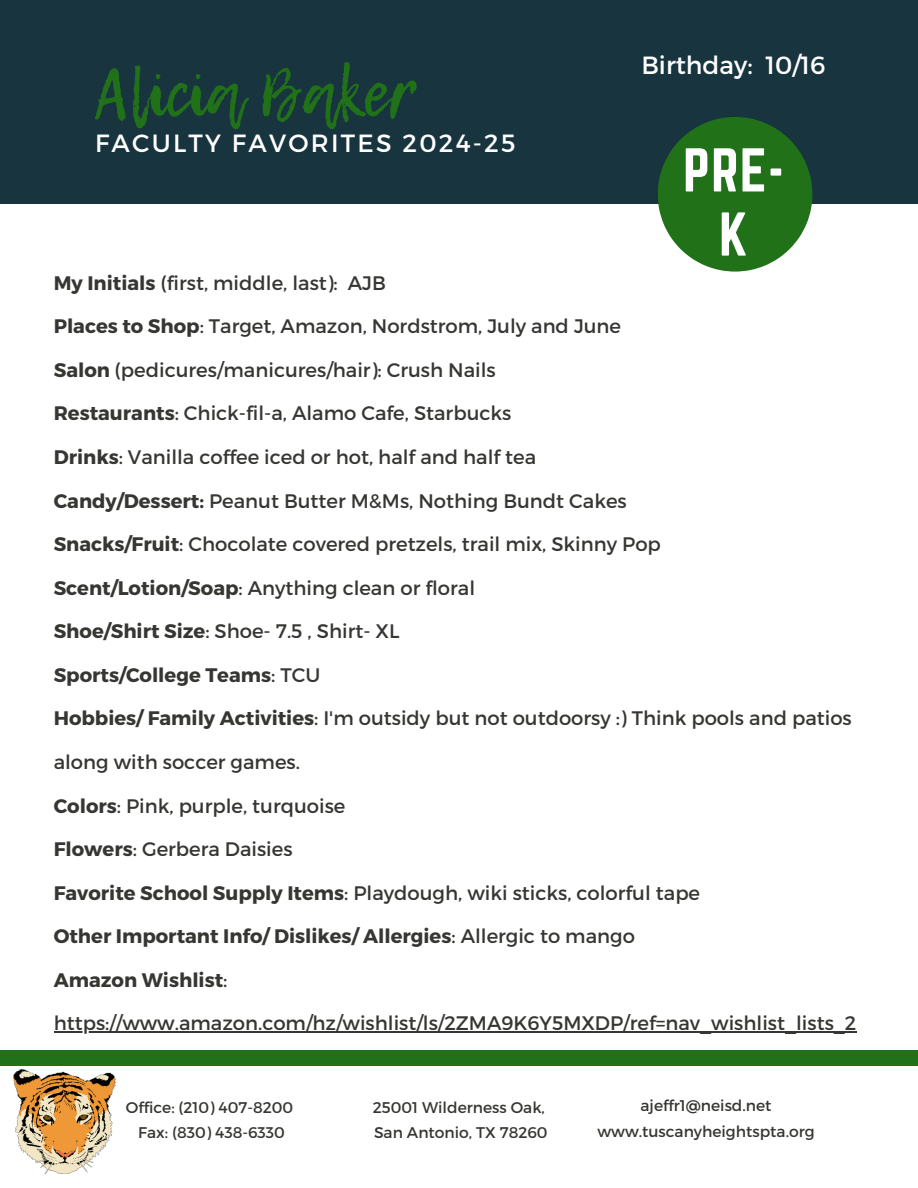
<style>
.page{position:relative;width:918px;height:1188px;background:#fff}
.page>*{position:absolute;margin:0;border:0;box-sizing:border-box;transform-origin:0 0}
.t1{font:65.4px "Lemon Tuesday";color:#217119}
.t2{font:54px/64.2px "Norwester";color:#fff;text-align:center}
.t3{font:24.9px "Montserrat";letter-spacing:.09em;color:#fff}
.t4{font:24.9px "Montserrat";color:#fff}
.t5{font:19.65px "Montserrat";color:#363633}
.t6{font:700 19.65px "Montserrat";color:#363633}
.t7{font:15.45px "Montserrat";color:#363633}
.s1{font-weight:700}
.s2{font-weight:400}
</style>
<div class="page">
<div style="left:0;top:0;width:918px;height:204px;background:#18343f"></div>
<div style="left:0;top:1051px;width:918px;height:14px;background:#217119"></div>
<svg style="left:658px;top:117px;width:154px;height:155px"></svg>
<hr style="left:54px;top:1031px;width:802px;height:2px;background:#363633">
<img style="left:14px;top:1070px;width:102px;height:103px">
<p class="t1" style="left:95px;top:45px;width:323px">Alicia Baker</p>
<p class="t3" style="left:95px;top:127px;width:422px">FACULTY FAVORITES 2024-25</p>
<p class="t4" style="left:641px;top:49px;width:186px">Birthday: 10/16</p>
<p class="t2" style="left:683px;top:138px;width:102px">PRE-<br>K</p>
<p class="t5" style="left:54px;top:270px;width:334px"><span class="s1">My Initials</span> (first, middle, last): AJB</p>
<p class="t5" style="left:54px;top:314px;width:569px"><span class="s1">Places to Shop</span>: Target, Amazon, Nordstrom, July and June</p>
<p class="t5" style="left:54px;top:357px;width:444px"><span class="s1">Salon</span> (pedicures/manicures/hair): Crush Nails</p>
<p class="t5" style="left:54px;top:401px;width:459px"><span class="s1">Restaurants</span>: Chick-fil-a, Alamo Cafe, Starbucks</p>
<p class="t5" style="left:54px;top:444px;width:484px"><span class="s1">Drinks</span>: Vanilla coffee iced or hot, half and half tea</p>
<p class="t5" style="left:54px;top:488px;width:575px"><span class="s1">Candy/Dessert:</span> Peanut Butter M&amp;Ms, Nothing Bundt Cakes</p>
<p class="t5" style="left:54px;top:531px;width:609px"><span class="s1">Snacks/Fruit</span>: Chocolate covered pretzels, trail mix, Skinny Pop</p>
<p class="t5" style="left:54px;top:575px;width:423px"><span class="s1">Scent/Lotion/Soap</span>: Anything clean or floral</p>
<p class="t5" style="left:54px;top:618px;width:347px"><span class="s1">Shoe/Shirt Size</span>: Shoe- 7.5 , Shirt- XL</p>
<p class="t6" style="left:54px;top:662px;width:268px">Sports/College Teams<span class="s2">: TCU</span></p>
<p class="t5" style="left:54px;top:706px;width:800px"><span class="s1">Hobbies/ Family Activities</span>: I'm outsidy but not outdoorsy :) Think pools and patios</p>
<p class="t5" style="left:54px;top:749px;width:248px">along with soccer games.</p>
<p class="t5" style="left:54px;top:793px;width:293px"><span class="s1">Colors</span>: Pink, purple, turquoise</p>
<p class="t5" style="left:54px;top:836px;width:240px"><span class="s1">Flowers</span>: Gerbera Daisies</p>
<p class="t5" style="left:54px;top:880px;width:648px"><span class="s1">Favorite School Supply Items</span>: Playdough, wiki sticks, colorful tape</p>
<p class="t6" style="left:54px;top:923px;width:583px">Other Important Info/ Dislikes/ Allergies<span class="s2">: Allergic to mango</span></p>
<p class="t6" style="left:54px;top:967px;width:175px">Amazon Wishlist<span class="s2">:</span></p>
<p class="t5" style="left:54px;top:1011px;width:804px">https://www.amazon.com/hz/wishlist/ls/2ZMA9K6Y5MXDP/ref=nav_wishlist_lists_2</p>
<p class="t7" style="left:126px;top:1097px;width:169px">Office: (210) 407-8200</p>
<h1 class="t7" style="left:138px;top:1123px;width:148px">Fax: (830) 438-6330</h1>
<h3 class="t7" style="left:373px;top:1097px;width:174px">25001 Wilderness Oak,</h3>
<h4 class="t7" style="left:374px;top:1123px;width:175px">San Antonio, TX 78260</h4>
<h2 class="t7" style="left:641px;top:1096px;width:132px">ajeffr1@neisd.net</h2>
<h5 class="t7" style="left:597px;top:1122px;width:219px">www.tuscanyheightspta.org</h5>
</div>
